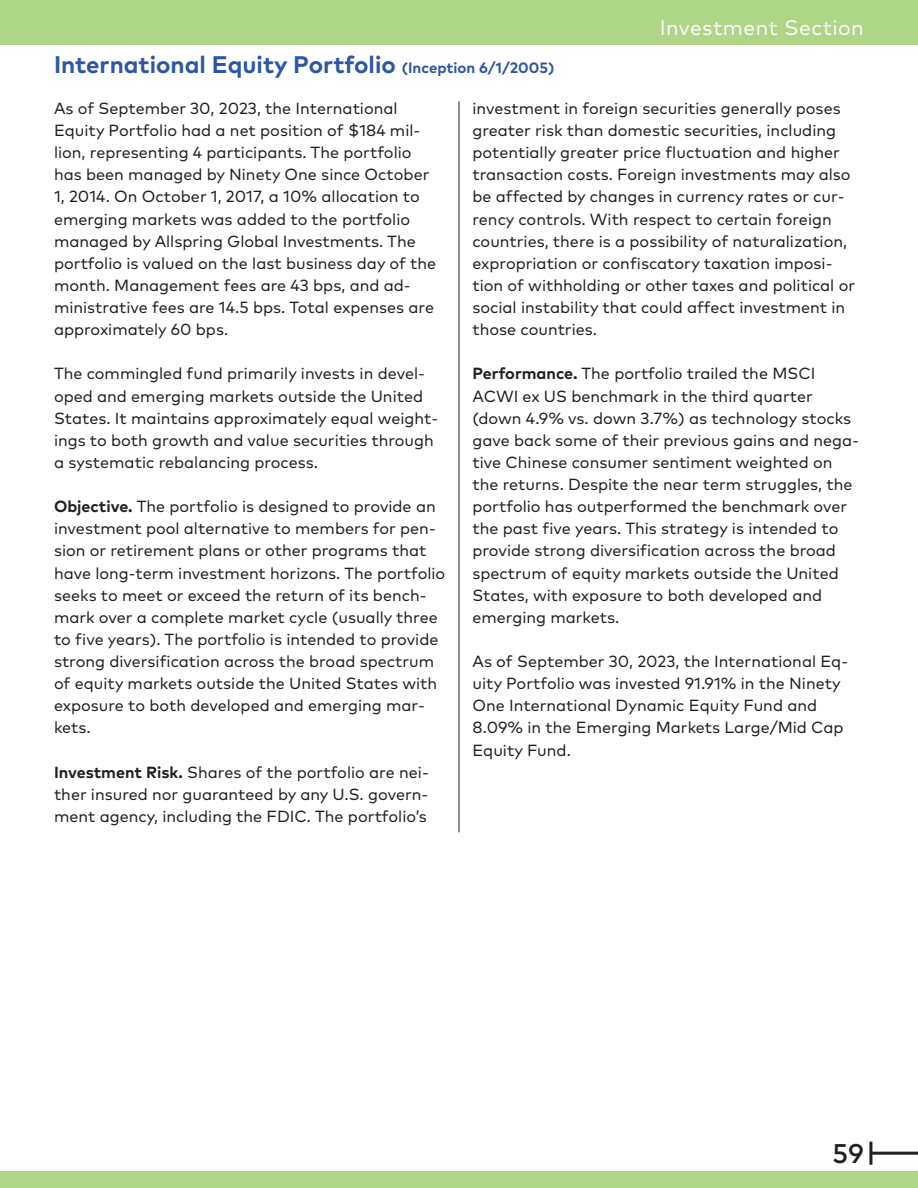
<style>
.page{position:relative;width:918px;height:1188px;background:#fff}
.page>*{position:absolute;margin:0;border:0;box-sizing:border-box;transform-origin:0 0}
.t1{font:500 27px "Mark Pro";color:#231f20}
.t2{font:700 24px "Mark Pro";color:#2e56a4}
.t3{font:21px "Mark Pro";letter-spacing:.02em;color:#fff}
.t4{font:16.2px/22px "Mark Pro";color:#231f20}
.s1{font-size:15px}
.s2{font-weight:700}
</style>
<div class="page">
<div style="left:0;top:0;width:918px;height:44px;background:#afd587"></div>
<div style="left:0;top:1172px;width:918px;height:16px;background:#afd587"></div>
<hr style="left:870px;top:1152px;width:48px;height:3px;background:#231f20">
<hr style="left:869px;top:1142px;width:3px;height:23px;background:#231f20">
<hr style="left:459px;top:101px;width:1px;height:731px;background:#231f20">
<p class="t3" style="left:660px;top:12px;width:206px">Investment Section</p>
<h2 class="t2" style="left:54px;top:46px;width:502px">International Equity Portfolio <span class="s1">(Inception 6/1/2005)</span></h2>
<p class="t4" style="left:54px;top:96px;width:384px">As of September 30, 2023, the International Equity Portfolio had a net position of $184 mil&shy;lion, representing 4 participants. The portfolio has been managed by Ninety One since October 1, 2014. On October 1, 2017, a 10% allocation to emerging markets was added to the portfolio managed by Allspring Global Investments. The portfolio is valued on the last business day of the month. Management fees are 43 bps, and ad&shy;ministrative fees are 14.5 bps. Total expenses are approximately 60 bps.</p>
<p class="t4" style="left:54px;top:361px;width:386px">The commingled fund primarily invests in devel&shy;oped and emerging markets outside the United States. It maintains approximately equal weight&shy;ings to both growth and value securities through a systematic rebalancing process.</p>
<p class="t4" style="left:54px;top:494px;width:393px"><span class="s2">Objective.</span> The portfolio is designed to provide an investment pool alternative to members for pen&shy;sion or retirement plans or other programs that have long-term investment horizons. The portfolio seeks to meet or exceed the return of its bench&shy;mark over a complete market cycle (usually three to five years). The portfolio is intended to provide strong diversification across the broad spectrum of equity markets outside the United States with exposure to both developed and emerging mar&shy;kets.</p>
<p class="t4" style="left:54px;top:760px;width:376px;text-align:justify"><span class="s2">Investment Risk.</span> Shares of the portfolio are nei&shy;ther insured nor guaranteed by any U.S. govern&shy;ment agency, including the FDIC. The portfolio’s</p>
<p class="t4" style="left:472px;top:96px;width:384px">investment in foreign securities generally poses greater risk than domestic securities, including potentially greater price fluctuation and higher transaction costs. Foreign investments may also be affected by changes in currency rates or cur&shy;rency controls. With respect to certain foreign countries, there is a possibility of naturalization, expropriation or confiscatory taxation imposi&shy;tion of withholding or other taxes and political or social instability that could affect investment in those countries.</p>
<p class="t4" style="left:472px;top:361px;width:388px"><span class="s2">Performance.</span> The portfolio trailed the MSCI ACWI ex US benchmark in the third quarter (down 4.9% vs. down 3.7%) as technology stocks gave back some of their previous gains and nega&shy;tive Chinese consumer sentiment weighted on the returns. Despite the near term struggles, the portfolio has outperformed the benchmark over the past five years. This strategy is intended to provide strong diversification across the broad spectrum of equity markets outside the United States, with exposure to both developed and emerging markets.</p>
<p class="t4" style="left:472px;top:649px;width:377px">As of September 30, 2023, the International Eq&shy;uity Portfolio was invested 91.91% in the Ninety One International Dynamic Equity Fund and 8.09% in the Emerging Markets Large/Mid Cap Equity Fund.</p>
<h1 class="t1" style="left:833px;top:1133px;width:33px">59</h1>
</div>
